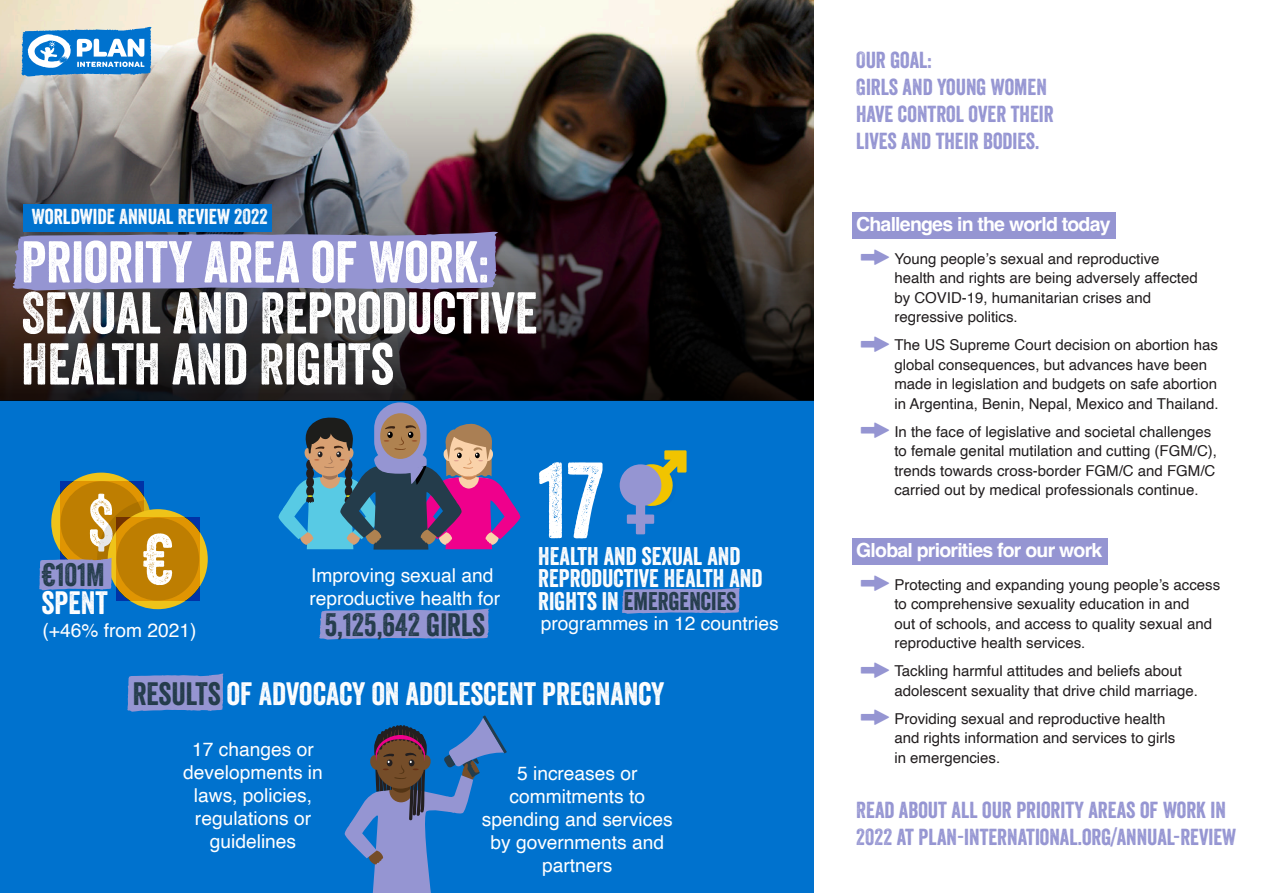
<style>
.page{position:relative;width:1263px;height:893px;background:#fff}
.page>*{position:absolute;margin:0;border:0;box-sizing:border-box;transform-origin:0 0}
.t1{font:104.4px "Veneer";color:#fff}
.t2{font:57px/51px "Veneer";color:#fff}
.t3{font:31.35px "Veneer";color:#fff}
.t4{font:31.35px "Veneer";color:#243c4b}
.t5{font:24.75px/22.2px "Veneer";color:#fff}
.t6{font:22.5px/27px "Veneer";color:#9595d2}
.t7{font:21px "Veneer";color:#fff}
.t8{font:700 19.5px "Helvetica";letter-spacing:-.04em;color:#fff}
.t9{font:19.2px/23px "Helvetica";color:#fff;text-align:center}
.t10{font:15px/19.5px "Helvetica";color:#211d1e}
.s1{color:#243c4b}
</style>
<div class="page">
<div style="left:0;top:374px;width:814px;height:519px;background:#0072ce"></div>
<div style="left:852px;top:213px;width:264px;height:26px;background:#9595d2"></div>
<div style="left:852px;top:538px;width:255px;height:27px;background:#9595d2"></div>
<svg style="left:344px;top:715px;width:163px;height:178px"></svg>
<div style="left:374px;top:402px;width:53px;height:65px;background:#9595d2;border-radius:26px"></div>
<svg style="left:278px;top:413px;width:242px;height:137px"></svg>
<svg style="left:319px;top:609px;width:170px;height:30px;background:#8a92d1"></svg>
<svg style="left:39px;top:473px;width:169px;height:136px"></svg>
<svg style="left:127px;top:673px;width:96px;height:39px;background:#8390d1"></svg>
<svg style="left:622px;top:588px;width:118px;height:26px;background:#8691d1"></svg>
<svg style="left:620px;top:450px;width:66px;height:84px"></svg>
<img style="left:0;top:0;width:814px;height:401px">
<svg style="left:12px;top:232px;width:486px;height:58px;background:#8e8dc6"></svg>
<svg style="left:21px;top:27px;width:131px;height:49px"></svg>
<div style="left:23px;top:204px;width:249px;height:27px;background:#0072ce"></div>
<h3 class="t7" style="left:32px;top:204px;width:238px">WORLDWIDE ANNUAL REVIEW 2022</h3>
<h2 class="t2" style="left:21px;top:236px;width:518px">PRIORITY AREA OF WORK:<br>SEXUAL AND REPRODUCTIVE<br>HEALTH AND RIGHTS</h2>
<h3 class="t4" style="left:42px;top:556px;width:64px">€101M</h3>
<h3 class="t3" style="left:42px;top:584px;width:68px">SPENT</h3>
<p class="t9" style="left:43px;top:620px;width:156px">(+46% from 2021)</p>
<p class="t9" style="left:309px;top:564px;width:192px;text-align:left">Improving sexual and reproductive health for</p>
<h3 class="t4" style="left:325px;top:606px;width:162px">5,125,642 GIRLS</h3>
<h1 class="t1" style="left:538px;top:437px;width:67px">17</h1>
<h3 class="t5" style="left:538px;top:545px;width:226px">HEALTH AND SEXUAL AND<br>REPRODUCTIVE HEALTH AND<br>RIGHTS IN <span class="s1">EMERGENCIES</span></h3>
<p class="t9" style="left:541px;top:612px;width:239px">programmes in 12 countries</p>
<h3 class="t3" style="left:133px;top:675px;width:533px"><span class="s1">RESULTS</span> OF ADVOCACY ON ADOLESCENT PREGNANCY</h3>
<p class="t9" style="left:183px;top:738px;width:141px">17 changes or developments in laws, policies, regulations or guidelines</p>
<p class="t9" style="left:482px;top:763px;width:192px">5 increases or commitments to spending and services by governments and partners</p>
<h3 class="t6" style="left:856px;top:47px;width:199px">OUR GOAL:<br>GIRLS AND YOUNG WOMEN<br>HAVE CONTROL OVER THEIR<br>LIVES AND THEIR BODIES.</h3>
<h3 class="t8" style="left:856px;top:213px;width:256px">Challenges in the world today</h3>
<p class="t10" style="left:894px;top:249px;width:305px">Young people’s sexual and reproductive health and rights are being adversely affected by COVID-19, humanitarian crises and regressive politics.</p>
<p class="t10" style="left:894px;top:336px;width:326px">The US Supreme Court decision on abortion has global consequences, but advances have been made in legislation and budgets on safe abortion in Argentina, Benin, Nepal, Mexico and Thailand.</p>
<p class="t10" style="left:894px;top:422px;width:324px">In the face of legislative and societal challenges to female genital mutilation and cutting (FGM/C), trends towards cross-border FGM/C and FGM/C carried out by medical professionals continue.</p>
<h3 class="t8" style="left:856px;top:539px;width:248px">Global priorities for our work</h3>
<p class="t10" style="left:894px;top:575px;width:327px">Protecting and expanding young people’s access to comprehensive sexuality education in and<br>out of schools, and access to quality sexual and reproductive health services.</p>
<p class="t10" style="left:894px;top:661px;width:305px">Tackling harmful attitudes and beliefs about adolescent sexuality that drive child marriage.</p>
<p class="t10" style="left:894px;top:709px;width:282px">Providing sexual and reproductive health and rights information and services to girls in emergencies.</p>
<h3 class="t6" style="left:856px;top:796px;width:381px">READ ABOUT ALL OUR PRIORITY AREAS OF WORK IN<br>2022 AT PLAN-INTERNATIONAL.ORG/ANNUAL-REVIEW</h3>
</div>
